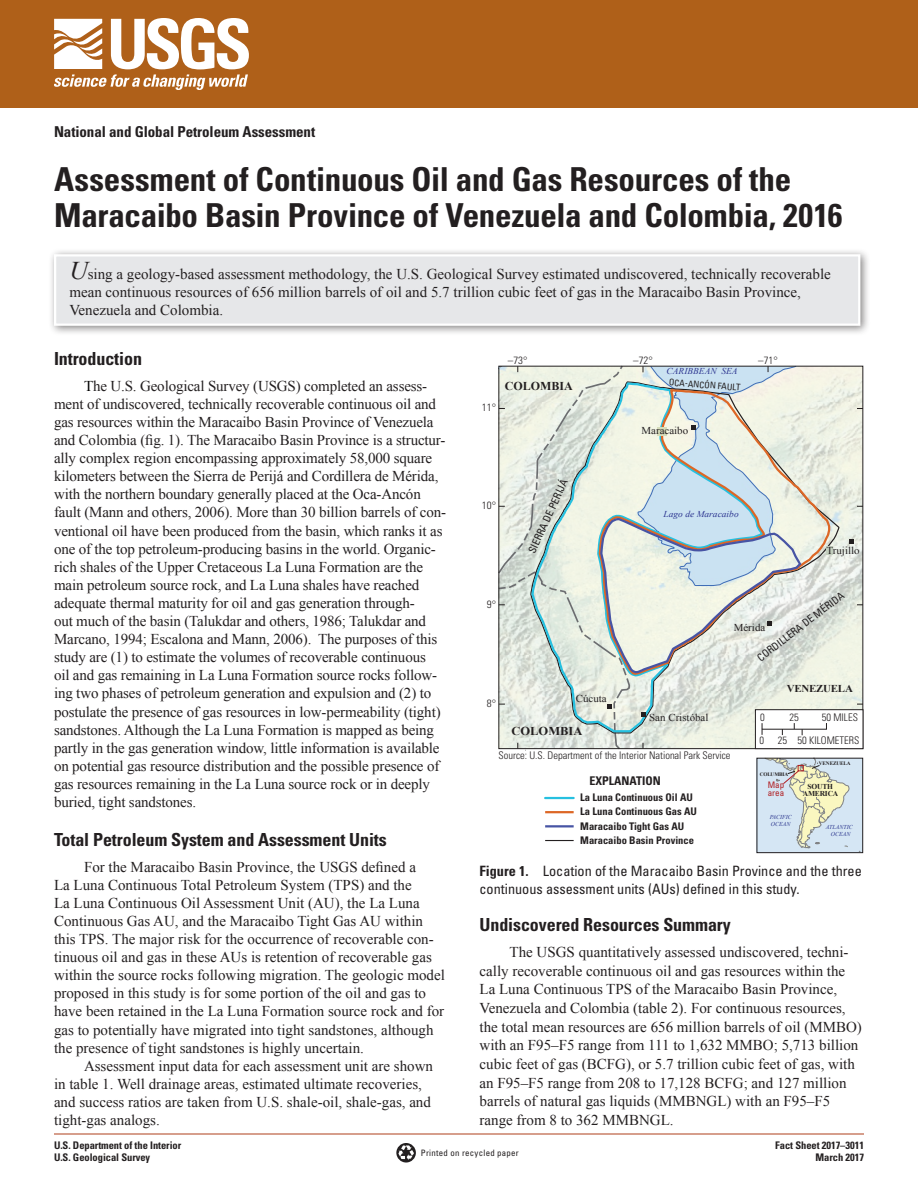
<style>
.page{position:relative;width:918px;height:1188px;background:#fff}
.page>*{position:absolute;margin:0;border:0;box-sizing:border-box;transform-origin:0 0}
.t1{font:700 condensed 33px/36px "Univers";letter-spacing:-.01em;color:#231f20}
.Heading_1{font:700 condensed 18px "Univers";letter-spacing:-.005em;color:#231f20}
.Body_Text{font:15px/18.1px "Times New Roman";letter-spacing:-.01em;color:#231f20}
.BodyNoIndent{font:15px/18px "Times New Roman";color:#231f20}
.CoopNote{font:700 condensed 15px "Univers";letter-spacing:-.005em;color:#231f20}
.FigureCaption{font:condensed 14.25px/18px "Univers";color:#231f20}
.t2{font:700 condensed 12px "Univers";color:#231f20}
.t3{font:700 12px "Times New Roman";color:#231f20;scale:1.04 1}
.t4{font:700 12px "Times New Roman";color:#231f20}
.DBID{font:700 condensed 10.5px/14.2px "Univers";color:#231f20}
.t5{font:300 condensed 10.5px "Univers";color:#231f20}
.t6{font:10.5px "Times New Roman";color:#231f20;scale:1.04 1}
.t7{font:condensed 10.5px "Univers";color:#231f20}
.Series{font:700 condensed 10.5px "Univers";letter-spacing:-.005em;color:#231f20}
.t8{font:300 condensed 10.5px "Univers";color:#231f20;scale:1.04 1}
.t9{font:700 10.5px "Times New Roman";letter-spacing:-.025em;color:#231f20;scale:1.04 1}
.t10{font:italic 9px "Times New Roman";letter-spacing:.005em;color:#2c3590;scale:1.04 1}
.t11{font:condensed 9px "Univers";color:#231f20}
.t12{font:condensed 9px/7.5px "Univers";color:#b01e22}
.t13{font:condensed 8.85px "Univers";letter-spacing:.03em;color:#231f20}
.t14{font:700 7.5px/7.5px "Times New Roman";letter-spacing:-.025em;color:#231f20;text-align:center}
.t15{font:italic 6px/7.2px "Times New Roman";color:#2c378e;text-align:center}
.t16{font:700 5.25px "Times New Roman";letter-spacing:-.03em;color:#231f20}
.s1{font-style:italic;font-size:25.5px}
.s2{color:#000}
.s3{font-weight:700}
</style>
<div class="page">
<div style="left:48px;top:248px;width:823px;height:88px;background:#231f20;opacity:.55"></div>
<div style="left:54px;top:254px;width:806px;height:72px;background:#e6e7e9;border:2px solid #fff"></div>
<hr style="left:54px;top:1134px;width:810px;height:1px;background:#af3f1a">
<div style="left:0;top:0;width:918px;height:108px;background:#af6019"></div>
<svg style="left:54px;top:18px;width:195px;height:72px"></svg>
<svg style="left:396px;top:1143px;width:20px;height:20px"></svg>
<svg style="left:398px;top:1145px;width:16px;height:15px"></svg>
<img style="left:631px;top:368px;width:230px;height:379px">
<svg style="left:498px;top:365px;width:133px;height:385px"></svg>
<svg style="left:766px;top:381px;width:74px;height:328px;fill:#eff3e5"></svg>
<svg style="left:530px;top:381px;width:236px;height:353px"></svg>
<svg style="left:598px;top:387px;width:233px;height:289px"></svg>
<svg style="left:499px;top:366px;width:32px;height:17px"></svg>
<svg style="left:641px;top:713px;width:5px;height:4px"></svg>
<svg style="left:607px;top:704px;width:5px;height:5px"></svg>
<svg style="left:600px;top:365px;width:201px;height:308px"></svg>
<svg style="left:850px;top:539px;width:4px;height:5px"></svg>
<div style="left:657px;top:428px;width:10px;height:8px;background:#d6dcba"></div>
<div style="left:827px;top:546px;width:6px;height:9px;background:#c3cfbe"></div>
<svg style="left:756px;top:757px;width:105px;height:96px"></svg>
<div style="left:804px;top:790px;width:13px;height:7px;background:#faf7c0"></div>
<div style="left:755px;top:710px;width:108px;height:39px;background:#fff"></div>
<div style="left:755px;top:709px;width:108px;height:40px;border:1px solid #231f20"></div>
<svg style="left:761px;top:723px;width:66px;height:12px"></svg>
<svg style="left:545px;top:840px;width:29px;height:1px"></svg>
<hr style="left:545px;top:797px;width:29px;height:2px;background:#26c0e0">
<hr style="left:545px;top:811px;width:29px;height:2px;background:#dd6726">
<hr style="left:545px;top:825px;width:29px;height:2px;background:#4754a4">
<p class="CoopNote" style="left:54px;top:122px;width:263px">National and Global Petroleum Assessment</p>
<p class="t1" style="left:54px;top:161px;width:790px">Assessment of Continuous Oil and Gas Resources of the<br>Maracaibo Basin Province of Venezuela and Colombia, 2016</p>
<p class="BodyNoIndent" style="left:69px;top:264px;width:763px"><span class="s1">U</span>sing a geology-based assessment methodology, the U.S. Geological Survey estimated undiscovered, technically recoverable mean continuous resources of 656 million barrels of oil and 5.7 trillion cubic feet of gas in the Maracaibo Basin Province,<br>Venezuela and Colombia.</p>
<p class="Heading_1" style="left:54px;top:348px;width:90px">Introduction</p>
<p class="Body_Text" style="left:54px;top:376px;width:394px;text-indent:30px"><span class="s2">T</span>he U.S. Geological Survey (USGS) completed an assess&shy;ment of undiscovered, technically recoverable continuous oil and gas resources within the Maracaibo Basin Province of Venezuela and Colombia (fig. 1). The Maracaibo Basin Province is a structur&shy;ally complex region encompassing approximately 58,000 square kilometers between the Sierra de Perijá and Cordillera de Mérida, with the northern boundary generally placed at the Oca-Ancón fault (Mann and others, 2006). More than 30 billion barrels of con&shy;ventional oil have been produced from the basin, which ranks it as one of the top petroleum-producing basins in the world. Organic&shy;rich shales of the Upper Cretaceous La Luna Formation are the main petroleum source rock, and La Luna shales have reached adequate thermal maturity for oil and gas generation through-<br>out much of the basin (Talukdar and others, 1986; Talukdar and Marcano, 1994; Escalona and Mann, 2006). The purposes of this study are (1) to estimate the volumes of recoverable continuous<br>oil and gas remaining in La Luna Formation source rocks follow&shy;ing two phases of petroleum generation and expulsion and (2) to postulate the presence of gas resources in low-permeability (tight) sandstones. Although the La Luna Formation is mapped as being partly in the gas generation window, little information is available on potential gas resource distribution and the possible presence of gas resources remaining in the La Luna source rock or in deeply buried, tight sandstones.</p>
<p class="Heading_1" style="left:54px;top:829px;width:334px">Total Petroleum System and Assessment Units</p>
<p class="Body_Text" style="left:54px;top:857px;width:392px;text-indent:30px">For the Maracaibo Basin Province, the USGS defined a<br>La Luna Continuous Total Petroleum System (TPS) and the<br>La Luna Continuous Oil Assessment Unit (AU), the La Luna Continuous Gas AU, and the Maracaibo Tight Gas AU within this TPS. The major risk for the occurrence of recoverable con&shy;tinuous oil and gas in these AUs is retention of recoverable gas within the source rocks following migration. The geologic model proposed in this study is for some portion of the oil and gas to have been retained in the La Luna Formation source rock and for gas to potentially have migrated into tight sandstones, although the presence of tight sandstones is highly uncertain.</p>
<p class="Body_Text" style="left:54px;top:1056px;width:381px;text-indent:30px">Assessment input data for each assessment unit are shown in table 1. Well drainage areas, estimated ultimate recoveries, and success ratios are taken from U.S. shale-oil, shale-gas, and tight-gas analogs.</p>
<p class="t8" style="left:508px;top:354px;width:20px">–73°</p>
<p class="t8" style="left:633px;top:354px;width:20px">–72°</p>
<p class="t8" style="left:758px;top:354px;width:20px">–71°</p>
<p class="t10" style="left:667px;top:365px;width:70px">CARIBBEAN SEA</p>
<p class="t4" style="left:505px;top:378px;width:70px">COLOMBIA</p>
<p class="t11" style="left:669px;top:377px;width:73px;rotate:4deg">OCA-ANCÓN FAULT</p>
<p class="t8" style="left:482px;top:401px;width:15px">11°</p>
<p class="t6" style="left:641px;top:424px;width:47px">Maracaibo</p>
<p class="t7" style="left:525px;top:549px;width:81px;rotate:-65deg">SIERRA DE PERIJÁ</p>
<p class="t8" style="left:482px;top:499px;width:15px">10°</p>
<p class="t10" style="left:664px;top:507px;width:74px">Lago de Maracaibo</p>
<p class="t6" style="left:827px;top:544px;width:33px">Trujillo</p>
<p class="t7" style="left:754px;top:653px;width:108px;rotate:-37deg">CORDILLERA DE MÉRIDA</p>
<p class="t8" style="left:487px;top:598px;width:10px">9°</p>
<p class="t6" style="left:734px;top:620px;width:32px">Mérida</p>
<p class="t9" style="left:787px;top:681px;width:65px">VENEZUELA</p>
<p class="t6" style="left:576px;top:691px;width:31px">Cúcuta</p>
<p class="t8" style="left:487px;top:697px;width:10px">8°</p>
<p class="t5" style="left:760px;top:711px;width:6px">0</p>
<p class="t5" style="left:790px;top:711px;width:11px">25</p>
<p class="t5" style="left:822px;top:711px;width:38px">50 MILES</p>
<p class="t5" style="left:760px;top:734px;width:6px">0</p>
<p class="t5" style="left:778px;top:734px;width:83px">25 50 KILOMETERS</p>
<p class="t6" style="left:649px;top:711px;width:59px">San Cristóbal</p>
<p class="t3" style="left:511px;top:723px;width:70px">COLOMBIA</p>
<p class="t5" style="left:499px;top:749px;width:234px">Source: U.S. Department of the Interior National Park Service</p>
<p class="t16" style="left:819px;top:760px;width:33px">VENEZUELA</p>
<p class="t16" style="left:760px;top:770px;width:30px">COLUMBIA</p>
<p class="t2" style="left:590px;top:773px;width:73px">EXPLANATION</p>
<p class="t12" style="left:768px;top:781px;width:18px">Map area</p>
<p class="t14" style="left:803px;top:782px;width:37px">SOUTH<br>AMERICA</p>
<p class="DBID" style="left:580px;top:790px;width:118px">La Luna Continuous Oil AU<br>La Luna Continuous Gas AU<br>Maracaibo Tight Gas AU</p>
<p class="t15" style="left:770px;top:813px;width:24px;text-align:left">PACIFIC<br>OCEAN</p>
<p class="t15" style="left:826px;top:824px;width:29px">ATLANTIC<br>OCEAN</p>
<p class="DBID" style="left:580px;top:833px;width:115px">Maracaibo Basin Province</p>
<p class="FigureCaption" style="left:480px;top:862px;width:384px"><span class="s3">Figure 1.</span> Location of the Maracaibo Basin Province and the three continuous assessment units (AUs) defined in this study.</p>
<p class="Heading_1" style="left:480px;top:914px;width:253px">Undiscovered Resources Summary</p>
<p class="Body_Text" style="left:480px;top:943px;width:384px;line-height:18.6px;text-indent:30px">The USGS quantitatively assessed undiscovered, techni&shy;cally recoverable continuous oil and gas resources within the La Luna Continuous TPS of the Maracaibo Basin Province, Venezuela and Colombia (table 2). For continuous resources, the total mean resources are 656 million barrels of oil (MMBO) with an F95–F5 range from 111 to 1,632 MMBO; 5,713 billion cubic feet of gas (BCFG), or 5.7 trillion cubic feet of gas, with an F95–F5 range from 208 to 17,128 BCFG; and 127 million barrels of natural gas liquids (MMBNGL) with an F95–F5 range from 8 to 362 MMBNGL.</p>
<p class="DBID" style="left:54px;top:1138px;width:129px">U.S. Department of the Interior</p>
<p class="DBID" style="left:54px;top:1150px;width:98px">U.S. Geological Survey</p>
<p class="t13" style="left:421px;top:1147px;width:99px">Printed on recycled paper</p>
<p class="Series" style="left:775px;top:1139px;width:90px">Fact Sheet 2017–3011</p>
<p class="Series" style="left:816px;top:1151px;width:50px">March 2017</p>
</div>
